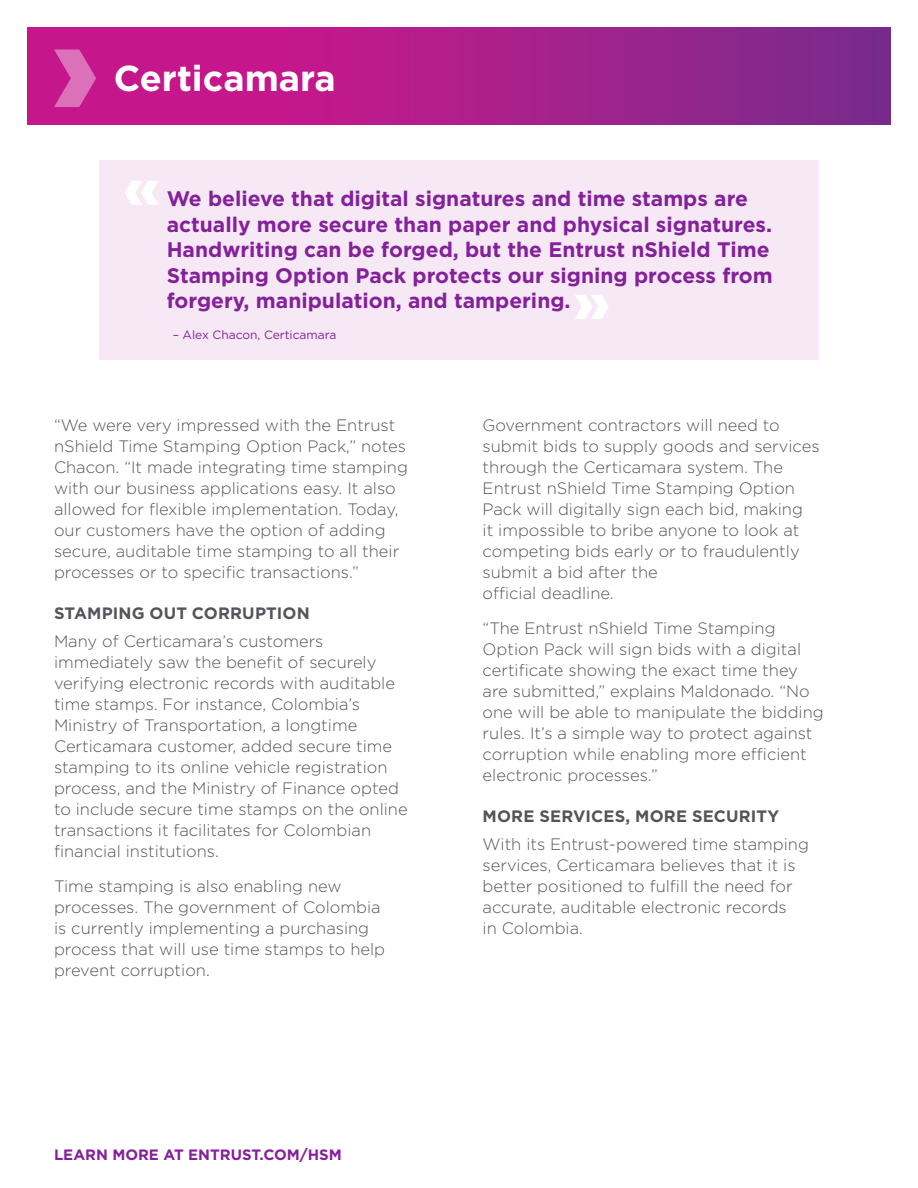
<style>
.page{position:relative;width:918px;height:1188px;background:#fff}
.page>*{position:absolute;margin:0;border:0;box-sizing:border-box;transform-origin:0 0}
.Company_Name{font:700 36px "Gotham";color:#fff}
.t1{font:700 21px/25.5px "Gotham";color:#85209b}
.Body_copy{font:300 16.5px/21px "Gotham";color:#54555a}
.header_1{font:700 16.5px "Gotham";letter-spacing:.01em;color:#54555a}
.CTA_URL_front{font:700 15px "Gotham";color:#85209b}
.Quote_description{font:12px "Gotham";color:#85209b}
</style>
<div class="page">
<svg style="left:27px;top:27px;width:864px;height:98px;background:#a91e8b"></svg>
<svg style="left:54px;top:50px;width:42px;height:57px;background:#d24da7"></svg>
<div style="left:99px;top:160px;width:720px;height:200px;background:#f6e9f5"></div>
<svg style="left:575px;top:295px;width:34px;height:24px"></svg>
<svg style="left:125px;top:181px;width:33px;height:24px"></svg>
<p class="Company_Name" style="left:114px;top:57px;width:223px">Certicamara</p>
<p class="t1" style="left:167px;top:185px;width:608px">We believe that digital signatures and time stamps are actually more secure than paper and physical signatures.<br>Handwriting can be forged, but the Entrust nShield Time Stamping Option Pack protects our signing process from forgery, manipulation, and tampering.</p>
<p class="Quote_description" style="left:173px;top:328px;width:165px">– Alex Chacon, Certicamara</p>
<p class="Body_copy" style="left:54px;top:414px;width:355px">“We were very impressed with the Entrust nShield Time Stamping Option Pack,” notes Chacon. “It made integrating time stamping with our business applications easy. It also allowed for flexible implementation. Today, our customers have the option of adding secure, auditable time stamping to all their processes or to specific transactions.”</p>
<p class="header_1" style="left:54px;top:604px;width:257px">STAMPING OUT CORRUPTION</p>
<p class="Body_copy" style="left:54px;top:630px;width:355px">Many of Certicamara’s customers immediately saw the benefit of securely verifying electronic records with auditable time stamps. For instance, Colombia’s Ministry of Transportation, a longtime Certicamara customer, added secure time stamping to its online vehicle registration process, and the Ministry of Finance opted to include secure time stamps on the online transactions it facilitates for Colombian financial institutions.</p>
<p class="Body_copy" style="left:54px;top:875px;width:333px">Time stamping is also enabling new processes. The government of Colombia is currently implementing a purchasing process that will use time stamps to help prevent corruption.</p>
<p class="CTA_URL_front" style="left:54px;top:1146px;width:289px">LEARN MORE AT ENTRUST.COM/HSM</p>
<p class="Body_copy" style="left:483px;top:414px;width:338px">Government contractors will need to submit bids to supply goods and services through the Certicamara system. The Entrust nShield Time Stamping Option Pack will digitally sign each bid, making<br>it impossible to bribe anyone to look at competing bids early or to fraudulently submit a bid after the<br>official deadline.</p>
<p class="Body_copy" style="left:483px;top:617px;width:343px">“The Entrust nShield Time Stamping Option Pack will sign bids with a digital certificate showing the exact time they are submitted,” explains Maldonado. “No one will be able to manipulate the bidding rules. It’s a simple way to protect against corruption while enabling more efficient electronic processes.”</p>
<p class="header_1" style="left:483px;top:806px;width:298px">MORE SERVICES, MORE SECURITY</p>
<p class="Body_copy" style="left:483px;top:833px;width:328px">With its Entrust-powered time stamping services, Certicamara believes that it is better positioned to fulfill the need for accurate, auditable electronic records<br>in Colombia.</p>
</div>
